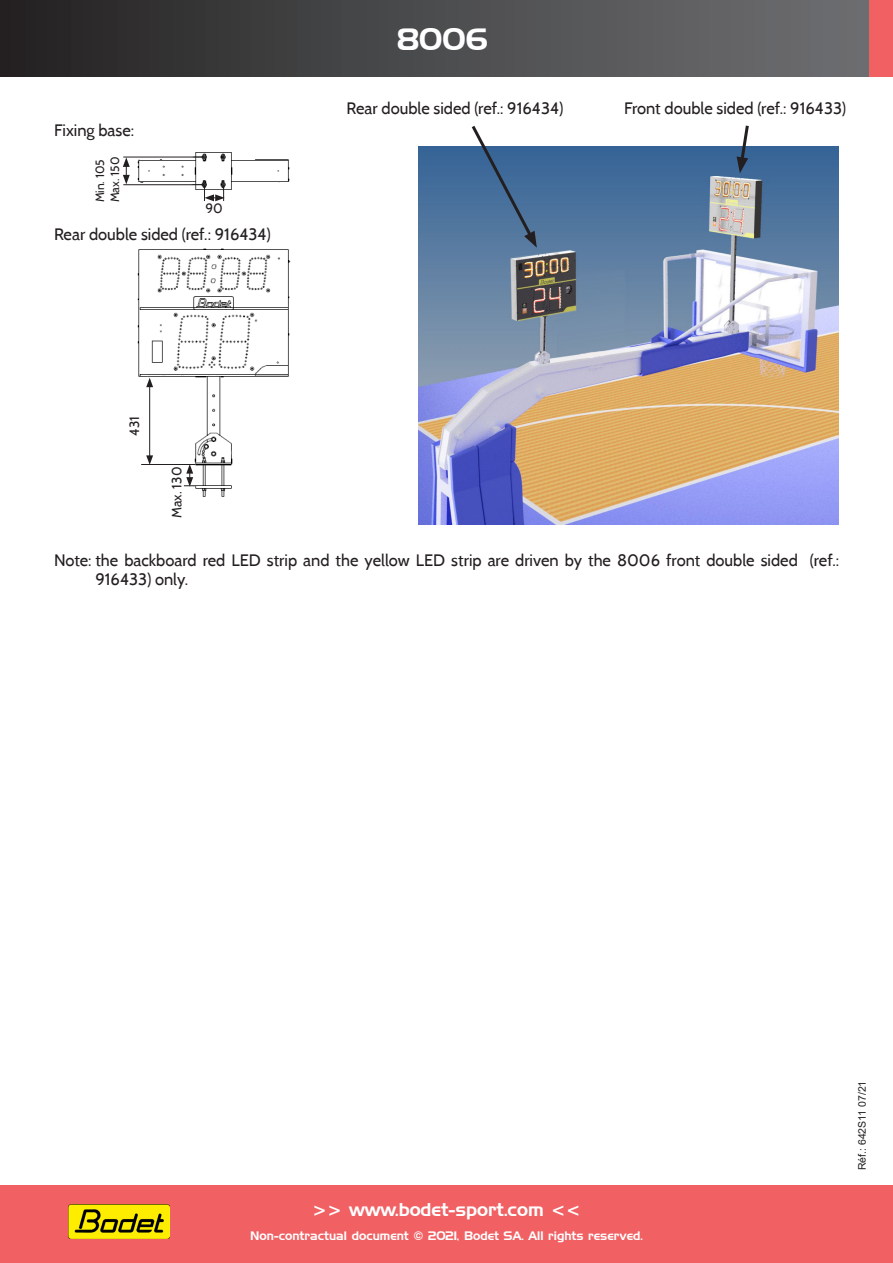
<style>
.page{position:relative;width:893px;height:1263px;background:#fff}
.page>*{position:absolute;margin:0;border:0;box-sizing:border-box;transform-origin:0 0}
.t1{font:30px "Handel Gothic BT";color:#fff}
.t2{font:18px "Handel Gothic BT";color:#fff}
.t3{font:16.5px/19.5px "Cabin";color:#231f20}
.t4{font:13.5px "Cabin";color:#231f20}
.t5{font:12px "Handel Gothic BT";color:#fff}
.t6{font:12px "Cabin";color:#231f20}
.t7{font:10.5px "Arial";color:#231f20}
</style>
<div class="page">
<div style="left:0;top:1185px;width:893px;height:78px;background:#f16063"></div>
<img style="left:68px;top:1204px;width:101px;height:34px">
<div style="left:0;top:0;width:892px;height:77px;background:linear-gradient(to right,#252324,#717376)"></div>
<div style="left:870px;top:0;width:23px;height:77px;background:#f16063"></div>
<img style="left:419px;top:147px;width:420px;height:377px">
<svg style="left:469px;top:126px;width:68px;height:122px"></svg>
<svg style="left:737px;top:125px;width:14px;height:48px"></svg>
<img style="left:123px;top:152px;width:168px;height:345px">
<hr style="left:123px;top:157px;width:80px;height:1px;background:#231f20">
<hr style="left:123px;top:184px;width:80px;height:1px;background:#231f20">
<svg style="left:123px;top:157px;width:7px;height:27px"></svg>
<hr style="left:141px;top:464px;width:55px;height:1px;background:#231f20">
<hr style="left:149px;top:385px;width:1px;height:73px;background:#231f20">
<svg style="left:146px;top:455px;width:7px;height:9px"></svg>
<svg style="left:146px;top:378px;width:7px;height:9px"></svg>
<svg style="left:184px;top:464px;width:12px;height:23px"></svg>
<svg style="left:204px;top:185px;width:21px;height:16px"></svg>
<p class="t3" style="left:54px;top:120px;width:82px">Fixing base:</p>
<p class="t6" style="left:93px;top:202px;width:45px;rotate:-90deg">Min. 105</p>
<p class="t6" style="left:108px;top:202px;width:47px;rotate:-90deg">Max. 150</p>
<p class="t4" style="left:206px;top:200px;width:19px">90</p>
<p class="t3" style="left:54px;top:224px;width:218px">Rear double sided (ref.: 916434)</p>
<p class="t4" style="left:126px;top:435px;width:21px;rotate:-90deg">431</p>
<p class="t4" style="left:168px;top:518px;width:53px;rotate:-90deg">Max. 130</p>
<h1 class="t1" style="left:397px;top:21px;width:92px">8006</h1>
<p class="t3" style="left:347px;top:98px;width:218px">Rear double sided (ref.: 916434)</p>
<p class="t3" style="left:624px;top:98px;width:224px">Front double sided (ref.: 916433)</p>
<p class="t3" style="left:95px;top:550px;width:745px;text-indent:-41px">Note: the backboard red LED strip and the yellow LED strip are driven by the 8006 front double sided (ref.:<br>916433) only.</p>
<p class="t2" style="left:312px;top:1199px;width:270px">&gt;&gt; www.bodet-sport.com &lt;&lt;</p>
<p class="t5" style="left:250px;top:1229px;width:394px">Non-contractual document © 2021, Bodet SA. All rights reserved.</p>
<p class="t7" style="left:855px;top:1170px;width:91px;rotate:-90deg">Réf.: 642S11 07/21</p>
</div>
